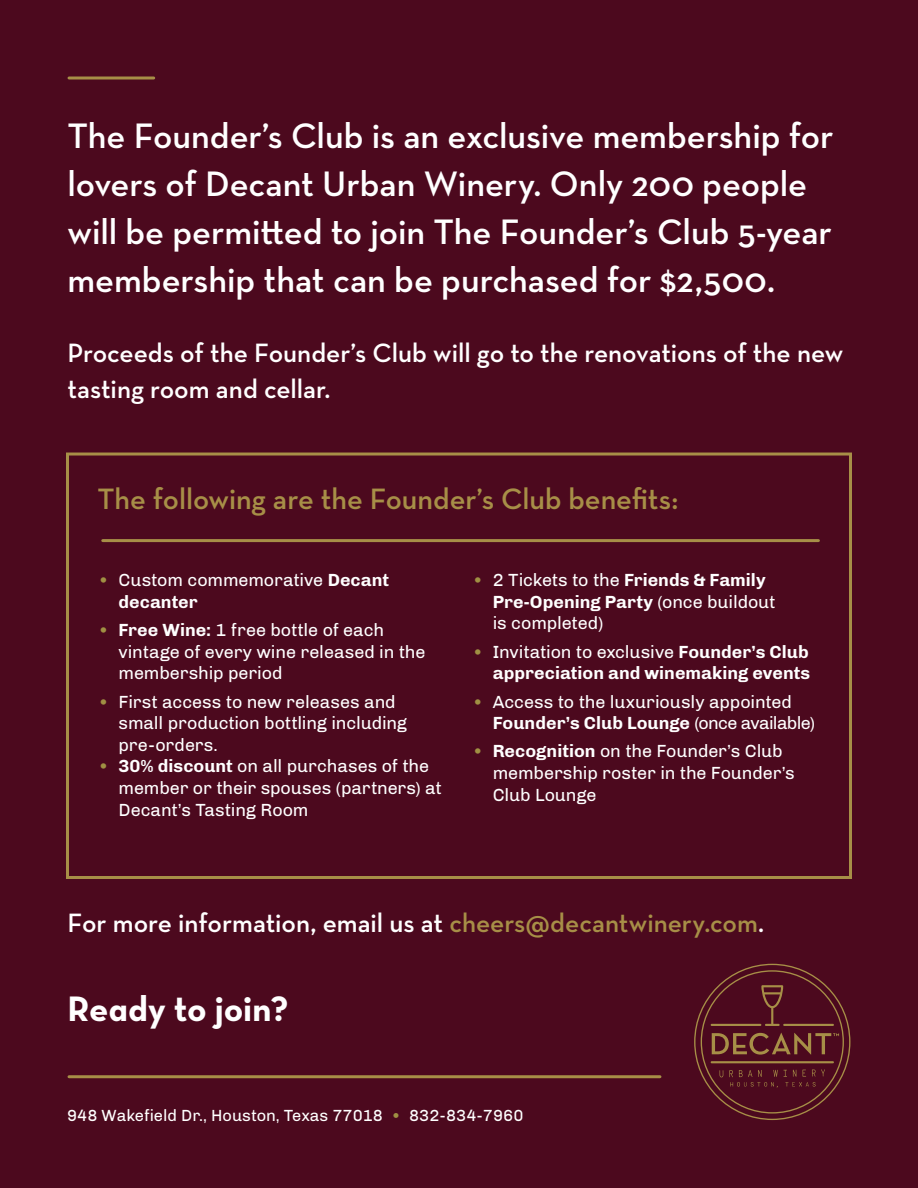
<style>
.page{position:relative;width:918px;height:1188px;background:#4c091e}
.page>*{position:absolute;margin:0;border:0;box-sizing:border-box;transform-origin:0 0}
.t1{font:600 36px/48px "Neutraface Text";letter-spacing:-.005em;color:#fff}
.t2{font:36px "Neutraface Text Bold Alt";letter-spacing:-.005em;color:#fff}
.t3{font:600 30px "Neutraface Text";color:#a78f47}
.t4{font:600 27px/36px "Neutraface Text";color:#fff}
.t5{font:18px/21.6px "Chivo";letter-spacing:-.005em;color:#fff}
.t6{font:700 18px/21.6px "Chivo";color:#fff;text-align:right}
.t7{font:16.5px "Chivo";color:#fff}
.s1{color:#a09043}
.s2{font-weight:700}
.s3{font-weight:400;color:#a09043}
.s4{font-weight:400}
.s5{color:#a78f47}
</style>
<div class="page">
<div style="left:66px;top:453px;width:786px;height:426px;border:3px solid #a78f47"></div>
<svg style="left:694px;top:964px;width:156px;height:156px;background:#571922"></svg>
<svg style="left:69px;top:76px;width:85px;height:4px"></svg>
<hr style="left:69px;top:1075px;width:591px;height:3px;background:#a78f47">
<hr style="left:103px;top:539px;width:715px;height:3px;background:#a78f47">
<h1 class="t1" style="left:68px;top:112px;width:768px">The Founder’s Club is an exclusive membership for lovers of Decant Urban Winery. Only 200 people will be permitted to join The Founder’s Club 5-year membership that can be purchased for $2,500.</h1>
<h3 class="t4" style="left:68px;top:335px;width:777px">Proceeds of the Founder’s Club will go to the renovations of the new tasting room and cellar.</h3>
<h2 class="t3" style="left:98px;top:480px;width:582px">The following are the Founder’s Club benefits:</h2>
<p class="t5" style="left:119px;top:569px;width:272px;text-indent:-20px"><span class="s1">•</span> Custom commemorative <span class="s2">Decant decanter</span></p>
<p class="t5" style="left:119px;top:619px;width:308px;text-indent:-20px"><span class="s1">•</span> <span class="s2">Free Wine:</span> 1 free bottle of each vintage of every wine released in the membership period</p>
<p class="t5" style="left:119px;top:691px;width:290px;text-indent:-20px"><span class="s1">•</span> First access to new releases and small production bottling including pre-orders.</p>
<p class="t5" style="left:119px;top:755px;width:325px;text-indent:-20px"><span class="s1">•</span> <span class="s2">30% discount</span> on all purchases of the member or their spouses (partners) at<br>Decant’s Tasting Room</p>
<p class="t5" style="left:493px;top:569px;width:284px;text-indent:-20px"><span class="s1">•</span> 2 Tickets to the <span class="s2">Friends &amp; Family<br>Pre-Opening Party</span> (once buildout is completed)</p>
<p class="t6" style="left:472px;top:641px;width:339px"><span class="s3">•</span> <span class="s4">Invitation to exclusive</span> Founder’s Club appreciation and winemaking events</p>
<p class="t5" style="left:493px;top:691px;width:324px;text-indent:-20px"><span class="s1">•</span> Access to the luxuriously appointed<br><span class="s2">Founder’s Club Lounge</span> (once available)</p>
<p class="t5" style="left:493px;top:741px;width:304px;text-indent:-20px"><span class="s1">•</span> <span class="s2">Recognition</span> on the Founder’s Club membership roster in the Founder’s<br>Club Lounge</p>
<h3 class="t4" style="left:68px;top:905px;width:698px">For more information, email us at <span class="s5">cheers@decantwinery.com</span>.</h3>
<h1 class="t2" style="left:68px;top:986px;width:223px">Ready to join?</h1>
<p class="t7" style="left:67px;top:1105px;width:458px">948 Wakefield Dr., Houston, Texas 77018 <span class="s1">•</span> 832-834-7960</p>
</div>
